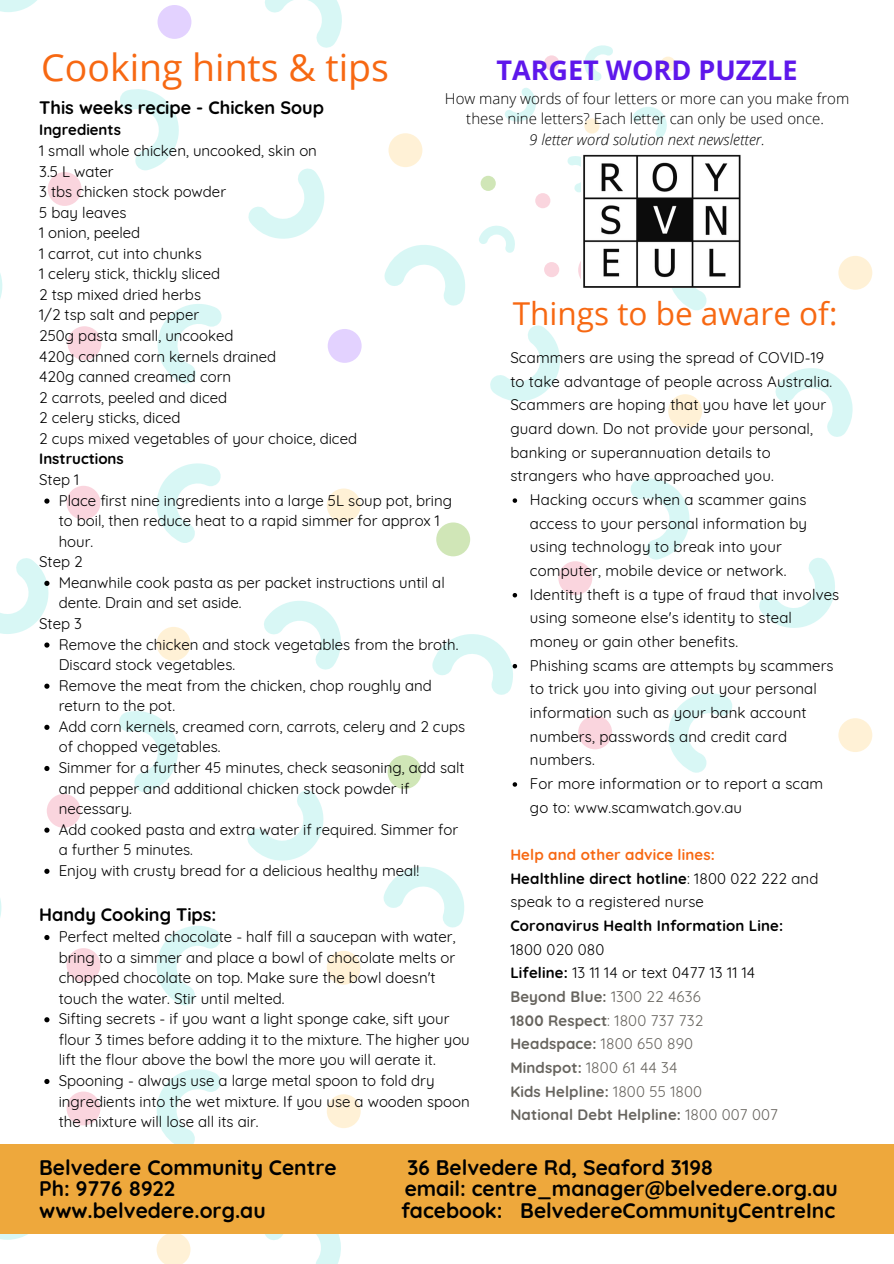
<style>
.page{position:relative;width:894px;height:1264px;background:#fff}
.page>*{position:absolute;margin:0;border:0;box-sizing:border-box;transform-origin:0 0}
.t1{font:37.5px "Open Sans";color:#f76812}
.t2{font:31.5px "Open Sans";color:#f76812}
.t3{font:700 27px "Open Sans";color:#5e17eb}
.t4{font:700 21px "Quicksand";color:#000}
.t5{font:700 18px "Quicksand";color:#000}
.t6{font:15px/20.5px "Quicksand";color:#000}
.t7{font:700 15px/23.7px "Quicksand";letter-spacing:.01em;color:#67645e}
.t8{font:300 15px/20.2px "Open Sans";color:#000;text-align:center}
.t9{font:700 15px "Quicksand";letter-spacing:.01em;color:#000}
.t10{font:italic 300 15px "Open Sans";color:#000}
.s1{font-weight:700;color:#f76812}
.s2{font-weight:700}
.s3{font-weight:400;color:#000}
.s4{color:#000}
.s5{font-weight:400}
</style>
<div class="page">
<div style="left:47px;top:794px;width:34px;height:33px;background:#fad5de;border-radius:50%"></div>
<div style="left:66px;top:948px;width:34px;height:34px;background:#fad5de;border-radius:50%"></div>
<div style="left:66px;top:486px;width:34px;height:33px;background:#fad5de;border-radius:50%"></div>
<div style="left:387px;top:755px;width:34px;height:34px;background:#d0e6b7;border-radius:50%"></div>
<div style="left:156px;top:627px;width:34px;height:33px;background:#fff1d6;border-radius:50%"></div>
<div style="left:327px;top:950px;width:33px;height:34px;background:#fff1d6;border-radius:50%"></div>
<div style="left:327px;top:488px;width:33px;height:34px;background:#fff1d6;border-radius:50%"></div>
<svg style="left:247px;top:790px;width:77px;height:71px"></svg>
<svg style="left:264px;top:601px;width:77px;height:69px"></svg>
<svg style="left:119px;top:711px;width:59px;height:81px"></svg>
<svg style="left:383px;top:867px;width:81px;height:61px"></svg>
<svg style="left:156px;top:926px;width:65px;height:79px"></svg>
<svg style="left:0;top:898px;width:2px;height:19px"></svg>
<svg style="left:156px;top:463px;width:65px;height:80px"></svg>
<div style="left:558px;top:561px;width:34px;height:34px;background:#fad5de;border-radius:50%"></div>
<div style="left:578px;top:715px;width:34px;height:34px;background:#fad5de;border-radius:50%"></div>
<svg style="left:578px;top:253px;width:34px;height:34px"></svg>
<div style="left:436px;top:522px;width:34px;height:34px;background:#d0e6b7;border-radius:50%"></div>
<div style="left:668px;top:394px;width:34px;height:34px;background:#fff1d6;border-radius:50%"></div>
<div style="left:838px;top:718px;width:34px;height:34px;background:#fff1d6;border-radius:50%"></div>
<div style="left:838px;top:256px;width:34px;height:34px;background:#fff1d6;border-radius:50%"></div>
<svg style="left:490px;top:325px;width:70px;height:76px"></svg>
<svg style="left:759px;top:558px;width:76px;height:70px"></svg>
<svg style="left:775px;top:368px;width:77px;height:69px"></svg>
<svg style="left:630px;top:478px;width:60px;height:82px"></svg>
<svg style="left:668px;top:693px;width:64px;height:79px"></svg>
<div style="left:66px;top:1091px;width:34px;height:34px;background:#fad5de;border-radius:50%"></div>
<svg style="left:156px;top:1233px;width:34px;height:30px"></svg>
<div style="left:327px;top:1094px;width:33px;height:34px;background:#fff1d6;border-radius:50%"></div>
<svg style="left:0;top:1233px;width:54px;height:6px"></svg>
<svg style="left:262px;top:1233px;width:79px;height:30px"></svg>
<svg style="left:156px;top:1069px;width:65px;height:75px"></svg>
<div style="left:48px;top:172px;width:34px;height:34px;background:#fad5de;border-radius:50%"></div>
<div style="left:67px;top:326px;width:34px;height:34px;background:#fad5de;border-radius:50%"></div>
<div style="left:388px;top:133px;width:34px;height:34px;background:#fff1d6;border-radius:50%"></div>
<div style="left:157px;top:5px;width:34px;height:34px;background:#e3d2ff;border-radius:50%"></div>
<div style="left:327px;top:329px;width:34px;height:34px;background:#e3d2ff;border-radius:50%"></div>
<svg style="left:0;top:0;width:37px;height:12px"></svg>
<svg style="left:248px;top:168px;width:77px;height:71px"></svg>
<svg style="left:265px;top:0;width:77px;height:48px"></svg>
<svg style="left:120px;top:89px;width:59px;height:82px"></svg>
<svg style="left:384px;top:245px;width:81px;height:61px"></svg>
<svg style="left:157px;top:304px;width:65px;height:79px"></svg>
<svg style="left:0;top:273px;width:3px;height:26px"></svg>
<div style="left:535px;top:193px;width:15px;height:15px;background:#fad5de;border-radius:50%"></div>
<div style="left:544px;top:262px;width:15px;height:15px;background:#fad5de;border-radius:50%"></div>
<div style="left:544px;top:55px;width:15px;height:16px;background:#fad5de;border-radius:50%"></div>
<div style="left:480px;top:176px;width:15px;height:15px;background:#d0e6b7;border-radius:50%"></div>
<div style="left:584px;top:118px;width:15px;height:16px;background:#fff1d6;border-radius:50%"></div>
<div style="left:660px;top:57px;width:15px;height:15px;background:#fff1d6;border-radius:50%"></div>
<svg style="left:505px;top:88px;width:31px;height:34px"></svg>
<svg style="left:632px;top:107px;width:34px;height:31px"></svg>
<svg style="left:567px;top:156px;width:14px;height:37px"></svg>
<svg style="left:624px;top:287px;width:109px;height:24px"></svg>
<svg style="left:479px;top:225px;width:36px;height:28px"></svg>
<svg style="left:584px;top:45px;width:29px;height:36px"></svg>
<div style="left:872px;top:1144px;width:21px;height:89px;background:#eea83c"></div>
<div style="left:58px;top:1144px;width:814px;height:89px;background:#eea83c"></div>
<div style="left:0;top:1144px;width:58px;height:89px;background:#eea83c"></div>
<svg style="left:44px;top:498px;width:5px;height:5px"></svg>
<svg style="left:0;top:558px;width:50px;height:76px"></svg>
<svg style="left:44px;top:642px;width:5px;height:5px"></svg>
<svg style="left:44px;top:683px;width:5px;height:5px"></svg>
<svg style="left:44px;top:724px;width:5px;height:6px"></svg>
<svg style="left:44px;top:766px;width:5px;height:5px"></svg>
<svg style="left:44px;top:827px;width:5px;height:5px"></svg>
<svg style="left:44px;top:868px;width:5px;height:5px"></svg>
<svg style="left:44px;top:935px;width:5px;height:5px"></svg>
<svg style="left:44px;top:1017px;width:5px;height:5px"></svg>
<svg style="left:44px;top:1078px;width:5px;height:6px"></svg>
<svg style="left:512px;top:498px;width:5px;height:5px"></svg>
<svg style="left:512px;top:593px;width:5px;height:4px"></svg>
<svg style="left:432px;top:634px;width:86px;height:61px"></svg>
<svg style="left:512px;top:782px;width:5px;height:4px"></svg>
<img style="left:581px;top:154px;width:160px;height:133px">
<h1 class="t1" style="left:41px;top:41px;width:349px">Cooking hints &amp; tips</h1>
<p class="t5" style="left:39px;top:96px;width:286px">This weeks recipe - Chicken Soup</p>
<p class="t9" style="left:39px;top:120px;width:83px">Ingredients</p>
<p class="t6" style="left:39px;top:140px;width:319px">1 small whole chicken, uncooked, skin on<br>3.5 L water<br>3 tbs chicken stock powder<br>5 bay leaves<br>1 onion, peeled<br>1 carrot, cut into chunks<br>1 celery stick, thickly sliced<br>2 tsp mixed dried herbs<br>1/2 tsp salt and pepper<br>250g pasta small, uncooked<br>420g canned corn kernels drained<br>420g canned creamed corn<br>2 carrots, peeled and diced<br>2 celery sticks, diced<br>2 cups mixed vegetables of your choice, diced</p>
<p class="t9" style="left:39px;top:449px;width:86px">Instructions</p>
<p class="t6" style="left:39px;top:469px;width:41px">Step 1</p>
<h3 class="t3" style="left:496px;top:51px;width:302px">TARGET WORD PUZZLE</h3>
<p class="t8" style="left:445px;top:88px;width:405px">How many words of four letters or more can you make from these nine letters? Each letter can only be used once.</p>
<p class="t10" style="left:529px;top:128px;width:237px">9 letter word solution next newsletter.</p>
<h2 class="t2" style="left:512px;top:291px;width:326px">Things to be aware of:</h2>
<p class="t6" style="left:510px;top:346px;width:323px;line-height:23.7px">Scammers are using the spread of COVID-19 to take advantage of people across Australia.<br>Scammers are hoping that you have let your guard down. Do not provide your personal, banking or superannuation details to strangers who have approached you.</p>
<p class="t6" style="left:59px;top:489px;width:395px">Place first nine ingredients into a large 5L soup pot, bring to boil, then reduce heat to a rapid simmer for approx 1 hour.</p>
<p class="t6" style="left:59px;top:572px;width:387px">Meanwhile cook pasta as per packet instructions until al dente. Drain and set aside.</p>
<p class="t6" style="left:59px;top:633px;width:408px">Remove the chicken and stock vegetables from the broth.<br>Discard stock vegetables.<br>Remove the meat from the chicken, chop roughly and return to the pot.<br>Add corn kernels, creamed corn, carrots, celery and 2 cups of chopped vegetables.<br>Simmer for a further 45 minutes, check seasoning, add salt and pepper and additional chicken stock powder if necessary.<br>Add cooked pasta and extra water if required. Simmer for a further 5 minutes.<br>Enjoy with crusty bread for a delicious healthy meal!</p>
<p class="t6" style="left:39px;top:551px;width:45px">Step 2</p>
<p class="t6" style="left:39px;top:613px;width:44px">Step 3</p>
<p class="t5" style="left:39px;top:902px;width:179px">Handy Cooking Tips:</p>
<p class="t6" style="left:59px;top:926px;width:412px">Perfect melted chocolate - half fill a saucepan with water, bring to a simmer and place a bowl of chocolate melts or chopped chocolate on top. Make sure the bowl doesn't touch the water. Stir until melted.<br>Sifting secrets - if you want a light sponge cake, sift your flour 3 times before adding it to the mixture. The higher you lift the flour above the bowl the more you will aerate it.<br>Spooning - always use a large metal spoon to fold dry ingredients into the wet mixture. If you use a wooden spoon the mixture will lose all its air.</p>
<p class="t6" style="left:529px;top:487px;width:311px;line-height:23.7px">Hacking occurs when a scammer gains access to your personal information by using technology to break into your computer, mobile device or network.<br>Identity theft is a type of fraud that involves using someone else's identity to steal money or gain other benefits.<br>Phishing scams are attempts by scammers to trick you into giving out your personal information such as your bank account numbers, passwords and credit card numbers.<br>For more information or to report a scam go to: www.scamwatch.gov.au</p>
<p class="t6" style="left:510px;top:842px;width:309px;line-height:23.7px"><span class="s1">Help and other advice lines:<br></span><span class="s2">Healthline direct hotline</span>: 1800 022 222 and speak to a registered nurse</p>
<p class="t9" style="left:510px;top:915px;width:274px">Coronavirus Health Information Line:</p>
<p class="t7" style="left:510px;top:937px;width:269px"><span class="s3">1800 020 080<br></span><span class="s4">Lifeline:</span> <span class="s3">13 11 14 or text 0477 13 11 14<br></span>Beyond Blue: <span class="s5">1300 22 4636<br></span>1800 Respect<span class="s5">: 1800 737 732<br></span>Headspace: <span class="s5">1800 650 890<br></span>Mindspot: <span class="s5">1800 61 44 34<br></span>Kids Helpline: <span class="s5">1800 55 1800<br></span>National Debt Helpline: <span class="s5">1800 007 007</span></p>
<h3 class="t4" style="left:39px;top:1154px;width:299px">Belvedere Community Centre</h3>
<h3 class="t4" style="left:407px;top:1154px;width:307px">36 Belvedere Rd, Seaford 3198</h3>
<h3 class="t4" style="left:39px;top:1175px;width:137px">Ph: 9776 8922</h3>
<h3 class="t4" style="left:404px;top:1175px;width:434px">email: centre_manager@belvedere.org.au</h3>
<h3 class="t4" style="left:39px;top:1196px;width:228px">www.belvedere.org.au</h3>
<h3 class="t4" style="left:401px;top:1196px;width:435px">facebook: BelvedereCommunityCentreInc</h3>
</div>
